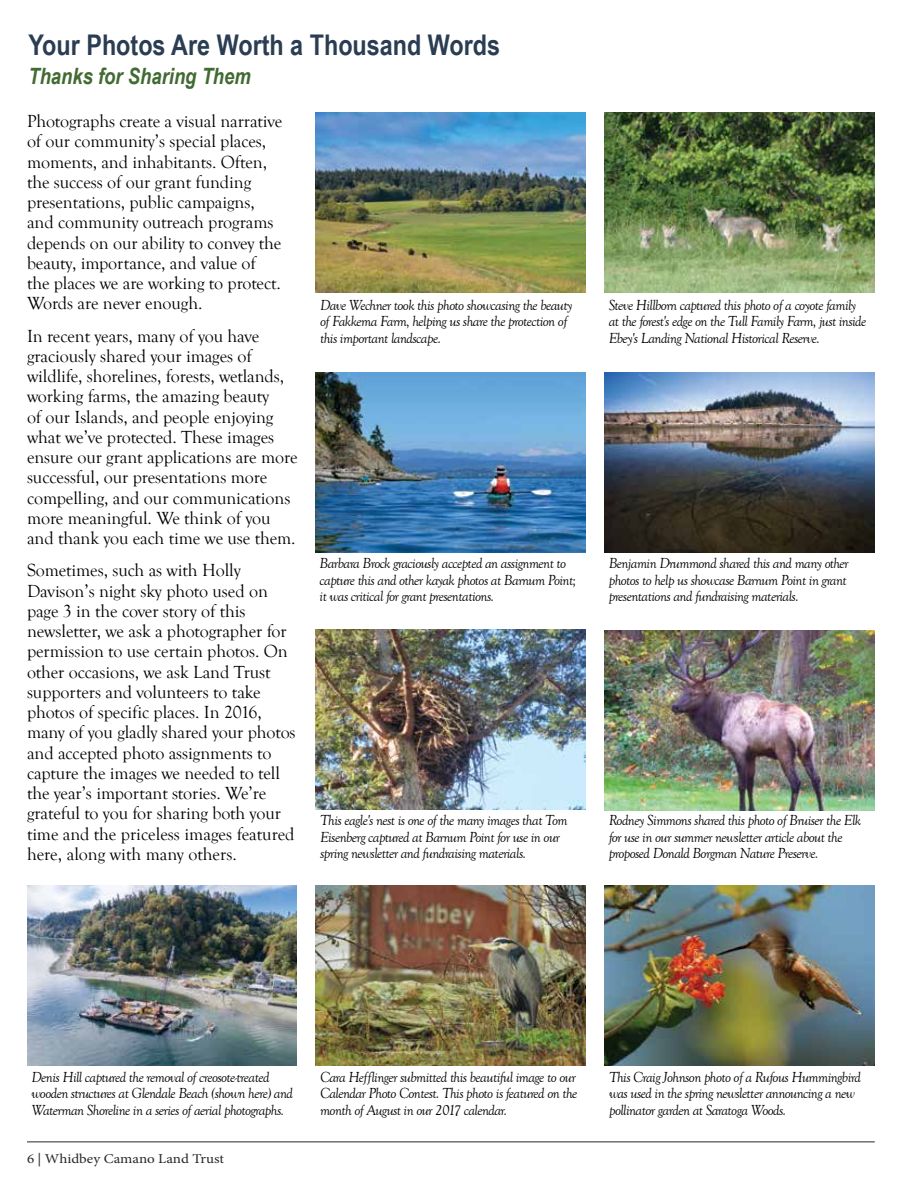
<style>
.page{position:relative;width:918px;height:1188px;background:#fff}
.page>*{position:absolute;margin:0;border:0;box-sizing:border-box;transform-origin:0 0}
.t1{font:700 28.5px "Arial Narrow";color:#2a3d52}
.t2{font:italic 700 22.5px "Arial Narrow";color:#426a33}
.t3{font:18px/20.2px "Goudy Old Style T";letter-spacing:-.005em;color:#000}
.t4{font:italic 15px/16.5px "Goudy Old Style T";letter-spacing:-.04em;color:#000}
.t5{font:13.5px "Minion Pro";letter-spacing:-.005em;color:#292829;scale:1.11 1}
</style>
<div class="page">
<hr style="left:27px;top:1142px;width:848px;height:1px;background:#292829">
<img style="left:315px;top:885px;width:270px;height:180px">
<img style="left:315px;top:629px;width:270px;height:180px">
<img style="left:27px;top:885px;width:270px;height:180px">
<img style="left:315px;top:113px;width:270px;height:180px">
<img style="left:605px;top:630px;width:270px;height:180px">
<img style="left:315px;top:373px;width:270px;height:180px">
<img style="left:605px;top:885px;width:270px;height:180px">
<img style="left:605px;top:373px;width:269px;height:180px">
<img style="left:605px;top:113px;width:270px;height:180px">
<h1 class="t1" style="left:28px;top:24px;width:473px">Your Photos Are Worth a Thousand Words</h1>
<h2 class="t2" style="left:28px;top:59px;width:224px">Thanks for Sharing Them</h2>
<p class="t3" style="left:27px;top:112px;width:257px">Photographs create a visual narrative of our community’s special places, moments, and inhabitants. Often, the success of our grant funding presentations, public campaigns, and community outreach programs depends on our ability to convey the beauty, importance, and value of the places we are working to protect.<br>Words are never enough.</p>
<p class="t3" style="left:27px;top:326px;width:272px">In recent years, many of you have graciously shared your images of wildlife, shorelines, forests, wetlands, working farms, the amazing beauty<br>of our Islands, and people enjoying what we’ve protected. These images ensure our grant applications are more successful, our presentations more compelling, and our communications more meaningful. We think of you and thank you each time we use them.</p>
<p class="t3" style="left:27px;top:561px;width:270px">Sometimes, such as with Holly Davison’s night sky photo used on page 3 in the cover story of this newsletter, we ask a photographer for permission to use certain photos. On other occasions, we ask Land Trust supporters and volunteers to take photos of specific places. In 2016, many of you gladly shared your photos and accepted photo assignments to capture the images we needed to tell the year’s important stories. We’re grateful to you for sharing both your time and the priceless images featured here, along with many others.</p>
<p class="t4" style="left:320px;top:297px;width:254px">Dave Wechner took this photo showcasing the beauty of Fakkema Farm, helping us share the protection of this important landscape.</p>
<p class="t4" style="left:320px;top:555px;width:258px">Barbara Brock graciously accepted an assignment to capture this and other kayak photos at Barnum Point; it was critical for grant presentations.</p>
<p class="t4" style="left:320px;top:813px;width:249px">This eagle's nest is one of the many images that Tom<br>Eisenberg captured at Barnum Point for use in our spring newsletter and fundraising materials.</p>
<p class="t4" style="left:609px;top:297px;width:259px">Steve Hillborn captured this photo of a coyote family at the forest's edge on the Tull Family Farm, just inside<br>Ebey's Landing National Historical Reserve.</p>
<p class="t4" style="left:609px;top:555px;width:241px">Benjamin Drummond shared this and many other photos to help us showcase Barnum Point in grant presentations and fundraising materials.</p>
<p class="t4" style="left:609px;top:813px;width:254px">Rodney Simmons shared this photo of Bruiser the Elk for use in our summer newsletter article about the proposed Donald Borgman Nature Preserve.</p>
<p class="t4" style="left:32px;top:1069px;width:263px">Denis Hill captured the removal of creosote-treated wooden structures at Glendale Beach (shown here) and<br>Waterman Shoreline in a series of aerial photographs.</p>
<p class="t5" style="left:27px;top:1149px;width:179px">6 | Whidbey Camano Land Trust</p>
<p class="t4" style="left:320px;top:1069px;width:259px;text-align:justify">Cara Hefflinger submitted this beautiful image to our Calendar Photo Contest. This photo is featured on the month of August in our 2017 calendar.</p>
<p class="t4" style="left:609px;top:1069px;width:253px">This Craig Johnson photo of a Rufous Hummingbird was used in the spring newsletter announcing a new pollinator garden at Saratoga Woods.</p>
</div>
